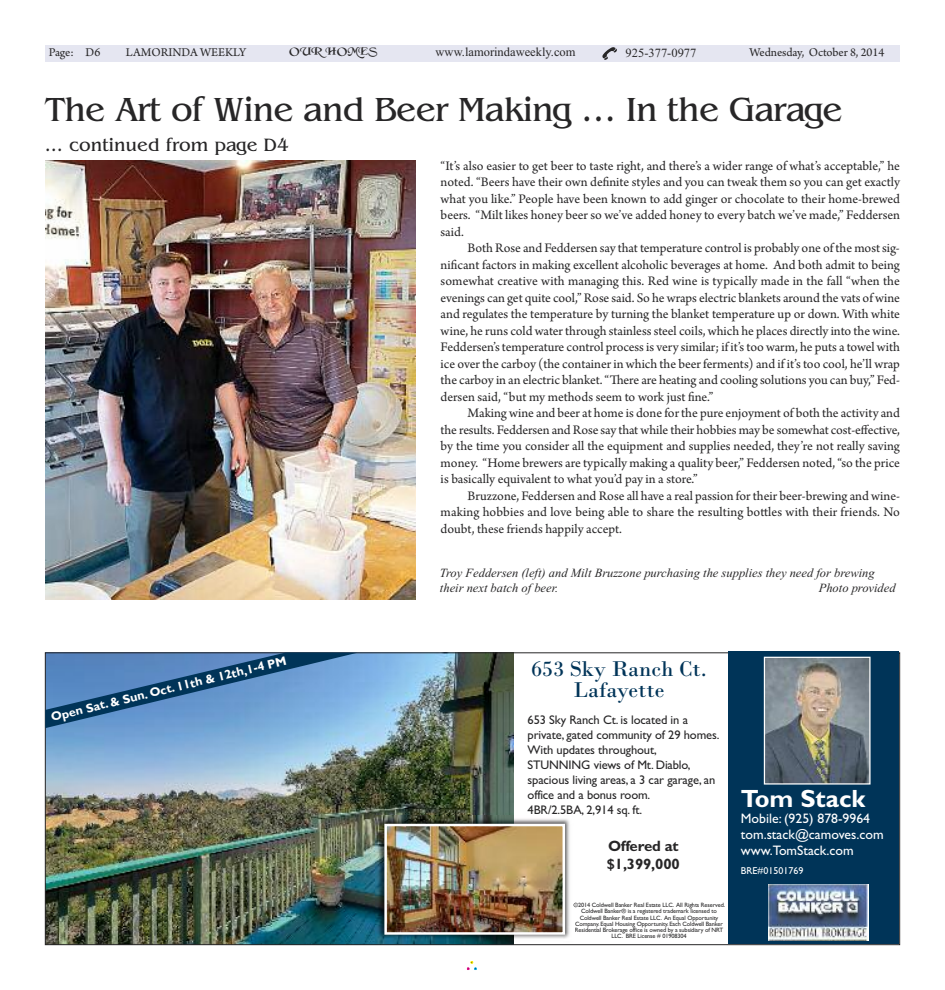
<style>
.page{position:relative;width:945px;height:990px;background:#fff}
.page>*{position:absolute;margin:0;border:0;box-sizing:border-box;transform-origin:0 0}
.t1{font:35px "Benguiat";letter-spacing:-.025em;color:#272627}
.t2{font:700 25px "Gill Sans";color:#fff}
.t3{font:22.5px/21.2px "Bodoni";color:#003458;text-align:center}
.t4{font:18.75px "Benguiat";color:#272627}
.t5{font:700 15px/18px "Gill Sans";letter-spacing:-.01em;color:#272627}
.t6{font:13.75px/16.5px "Arno Pro";color:#272627;text-align:justify}
.t7{font:13.75px/16.2px "Gill Sans";color:#fff}
.t8{font:12.5px/15px "Gill Sans";letter-spacing:-.01em;color:#272627}
.t9{font:italic 12.5px/15px "Times New Roman";color:#272627}
.t10{font:12.5px "Arno Pro";letter-spacing:-.005em;color:#272627}
.t11{font:12.5px "Times New Roman";color:#272627}
.t12{font:700 12.5px "Gill Sans";color:#fff}
.t13{font:11.25px "Merced";letter-spacing:-.005em;color:#272627;scale:1.11 1}
.t14{font:10px "Gill Sans";color:#fff}
.t15{font:6.25px/6.2px "Gill Sans";letter-spacing:-.015em;color:#272627;text-align:center}
</style>
<div class="page">
<div style="left:45px;top:45px;width:855px;height:17px;background:#e5e6f1"></div>
<svg style="left:602px;top:47px;width:15px;height:13px"></svg>
<svg style="left:468px;top:962px;width:8px;height:7px"></svg>
<div style="left:466px;top:960px;width:12px;height:11px;border:1px solid #fff"></div>
<img style="left:45px;top:160px;width:371px;height:439px">
<img style="left:47px;top:654px;width:467px;height:289px">
<div style="left:729px;top:651px;width:170px;height:293px;background:#003458"></div>
<img style="left:766px;top:659px;width:103px;height:124px">
<div style="left:764px;top:657px;width:107px;height:128px;border:1px solid #fff"></div>
<img style="left:375px;top:816px;width:195px;height:127px">
<img style="left:387px;top:827px;width:175px;height:105px">
<div style="left:384px;top:824px;width:181px;height:111px;border:2px solid #fff"></div>
<svg style="left:45px;top:653px;width:312px;height:75px;background:#5282b4"></svg>
<img style="left:768px;top:884px;width:100px;height:56px">
<p class="t10" style="left:49px;top:47px;width:53px">Page: D6</p>
<p class="t10" style="left:126px;top:47px;width:122px">LAMORINDA WEEKLY</p>
<p class="t13" style="left:289px;top:44px;width:81px">OUR HOMES</p>
<p class="t11" style="left:436px;top:44px;width:142px">www.lamorindaweekly.com</p>
<p class="t11" style="left:626px;top:45px;width:72px">925-377-0977</p>
<p class="t10" style="left:750px;top:47px;width:136px">Wednesday, October 8, 2014</p>
<h1 class="t1" style="left:45px;top:88px;width:799px">The Art of Wine and Beer Making Ö In the Garage</h1>
<h3 class="t4" style="left:45px;top:134px;width:246px">... continued from page D4</h3>
<p class="t6" style="left:441px;top:159px;width:461px">“It’s also easier to get beer to taste right, and there’s a wider range of what’s acceptable,” he noted. “Beers have their own definite styles and you can tweak them so you can get exactly what you like.” People have been known to add ginger or chocolate to their home-brewed beers. “Milt likes honey beer so we’ve added honey to every batch we’ve made,” Feddersen said.</p>
<p class="t6" style="left:441px;top:241px;width:461px;text-indent:27px">Both Rose and Feddersen say that temperature control is probably one of the most sig&shy;nificant factors in making excellent alcoholic beverages at home. And both admit to being somewhat creative with managing this. Red wine is typically made in the fall “when the evenings can get quite cool,” Rose said. So he wraps electric blankets around the vats ofwine and regulates the temperature by turning the blanket temperature up or down. With white wine, he runs cold water through stainless steel coils, which he places directly into the wine.<br>Feddersen’s temperature control process is very similar; if it’s too warm, he puts a towel with ice over the carboy (the container in which the beer ferments) and if it’s too cool, he’ll wrap the carboy in an electric blanket. “There are heating and cooling solutions you can buy,” Fed&shy;dersen said, “but my methods seem to work just fine.”</p>
<p class="t6" style="left:441px;top:406px;width:461px;text-indent:27px">Making wine and beer at home is done for the pure enjoyment of both the activity and the results. Feddersen and Rose say that while their hobbies may be somewhat cost-effective, by the time you consider all the equipment and supplies needed, they’re not really saving money. “Home brewers are typically making a quality beer,” Feddersen noted, “so the price is basically equivalent to what you’d pay in a store.”</p>
<p class="t6" style="left:441px;top:489px;width:461px;text-indent:27px">Bruzzone, Feddersen and Rose all have a real passion for their beer-brewing and wine&shy;making hobbies and love being able to share the resulting bottles with their friends. No doubt, these friends happily accept.</p>
<p class="t12" style="left:50px;top:711px;width:243px;rotate:-14deg">Open Sat. &amp; Sun. Oct. 11th &amp; 12th,1-4 PM</p>
<p class="t9" style="left:440px;top:565px;width:436px">Troy Feddersen (left) and Milt Bruzzone purchasing the supplies they need for brewing their next batch of beer.</p>
<p class="t9" style="left:819px;top:580px;width:78px">Photo provided</p>
<h3 class="t3" style="left:531px;top:657px;width:177px">653 Sky Ranch Ct.<br>Lafayette</h3>
<p class="t8" style="left:528px;top:712px;width:193px">653 Sky Ranch Ct. is located in a private, gated community of 29 homes.<br>With updates throughout,<br>STUNNING views of Mt. Diablo, spacious living areas, a 3 car garage, an office and a bonus room.<br>4BR/2.5BA, 2,914 sq. ft.</p>
<p class="t5" style="left:607px;top:837px;width:74px">Offered at $1,399,000</p>
<p class="t15" style="left:574px;top:902px;width:153px">©2014 Coldwell Banker Real Estate LLC. All Rights Reserved.<br>Coldwell Banker® is a registered trademark licensed to Coldwell Banker Real Estate LLC. An Equal Opportunity Company. Equal Housing Opportunity. Each Coldwell Banker Residential Brokerage office is owned by a subsidiary of NRT LLC. BRE License # 01908304</p>
<h2 class="t2" style="left:741px;top:783px;width:126px">Tom Stack</h2>
<p class="t7" style="left:741px;top:810px;width:144px">Mobile: (925) 878-9964 tom.stack@camoves.com www.TomStack.com</p>
<p class="t14" style="left:741px;top:865px;width:64px">BRE#01501769</p>
</div>
